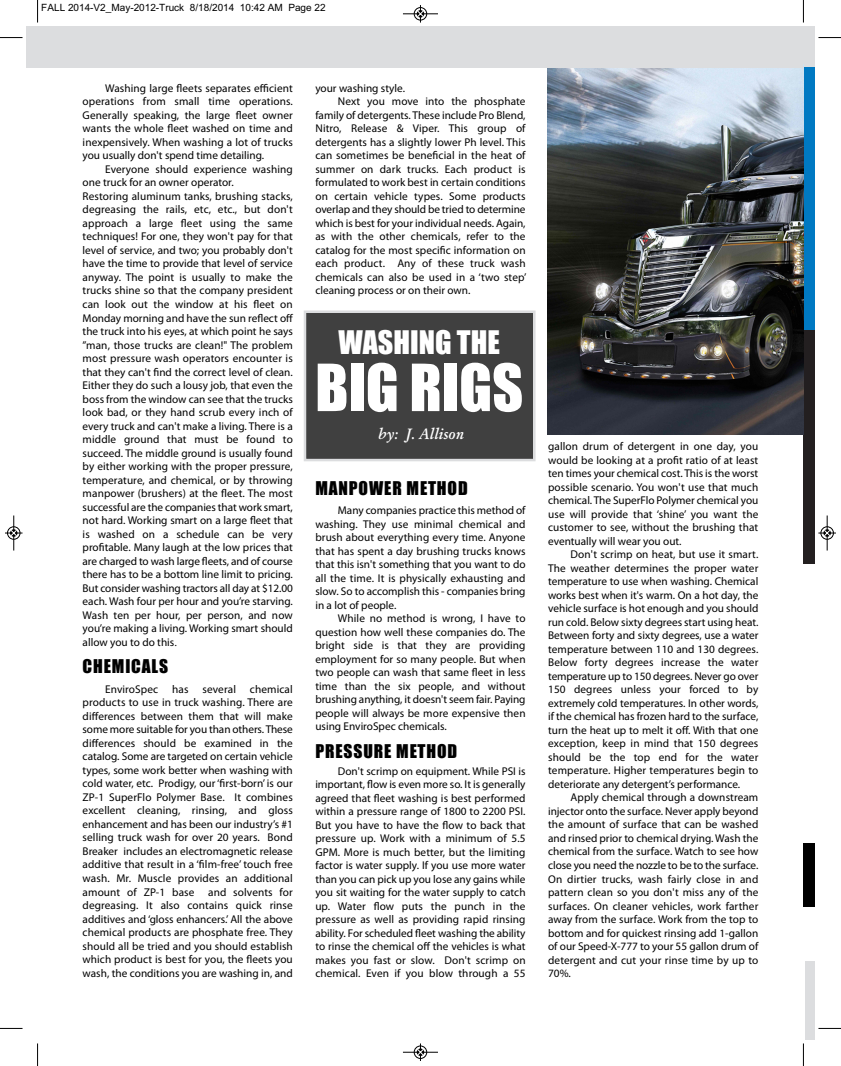
<style>
.page{position:relative;width:841px;height:1066px;background:#fff}
.page>*{position:absolute;margin:0;border:0;box-sizing:border-box;transform-origin:0 0}
.t1{font:60px "Impact";color:#fff}
.t2{font:30px "Impact";color:#fff}
.t3{font:17.5px "Impact";letter-spacing:.05em;color:#000}
.t4{font:italic 600 15px "Garamond";color:#fff}
.t5{font:11.25px/13.5px "Myriad Pro";color:#000;text-align:justify}
.t6{font:10px "Arial";color:#000}
.s1{font-family:"Garamond";font-size:12.5px}
</style>
<div class="page">
<div style="left:804px;top:960px;width:10px;height:78px;background:#dcdddf"></div>
<div style="left:803px;top:26px;width:11px;height:538px;background:#dcdddf"></div>
<div style="left:803px;top:843px;width:11px;height:63px;background:#000"></div>
<div style="left:803px;top:327px;width:11px;height:236px;background:#231f20"></div>
<div style="left:803px;top:67px;width:11px;height:262px;background:#0079c2"></div>
<div style="left:306px;top:313px;width:226px;height:145px;background:#404040"></div>
<div style="left:303px;top:310px;width:232px;height:151px;border:2px solid #dcdddf"></div>
<img style="left:547px;top:65px;width:256px;height:369px">
<div style="left:26px;top:26px;width:776px;height:41px;background:#dcdddf"></div>
<svg style="left:37px;top:0;width:1px;height:22px"></svg>
<svg style="left:0;top:37px;width:22px;height:1px"></svg>
<svg style="left:802px;top:0;width:1px;height:22px"></svg>
<svg style="left:818px;top:37px;width:22px;height:1px"></svg>
<svg style="left:37px;top:1043px;width:1px;height:22px"></svg>
<svg style="left:0;top:1027px;width:22px;height:1px"></svg>
<svg style="left:802px;top:1044px;width:1px;height:21px"></svg>
<svg style="left:819px;top:1027px;width:21px;height:1px"></svg>
<div style="left:413px;top:7px;width:14px;height:13px;border:1px solid #fff;border-radius:50%"></div>
<hr style="left:402px;top:14px;width:36px;height:1px;background:#000">
<div style="left:414px;top:7px;width:12px;height:13px;border:1px solid #000;border-radius:50%"></div>
<svg style="left:417px;top:5px;width:6px;height:18px"></svg>
<div style="left:413px;top:1045px;width:14px;height:13px;border:1px solid #fff;border-radius:50%"></div>
<hr style="left:402px;top:1051px;width:36px;height:1px;background:#000">
<div style="left:414px;top:1045px;width:12px;height:13px;border:1px solid #000;border-radius:50%"></div>
<svg style="left:417px;top:1043px;width:6px;height:17px"></svg>
<hr style="left:14px;top:515px;width:1px;height:35px;background:#000">
<div style="left:7px;top:526px;width:13px;height:13px;border:1px solid #000;border-radius:50%"></div>
<svg style="left:5px;top:529px;width:17px;height:7px"></svg>
<hr style="left:826px;top:515px;width:1px;height:35px;background:#000">
<div style="left:820px;top:526px;width:13px;height:13px;border:1px solid #000;border-radius:50%"></div>
<svg style="left:818px;top:529px;width:17px;height:7px"></svg>
<p class="t6" style="left:41px;top:2px;width:286px">FALL 2014-V2_May-2012-Truck 8/18/2014 10:42 AM Page 22</p>
<p class="t5" style="left:83px;top:82px;width:212px;text-indent:22px">Washing large fleets separates efficient operations from small time operations.<br>Generally speaking, the large fleet owner wants the whole fleet washed on time and inexpensively. When washing a lot of trucks you usually don't spend time detailing.</p>
<p class="t5" style="left:83px;top:163px;width:212px;text-align:left;text-indent:23px">Everyone should experience washing one truck for an owner operator.<br>Restoring aluminum tanks, brushing stacks, degreasing the rails, etc, etc., but don't approach a large fleet using the same techniques! For one, they won't pay for that level of service, and two; you probably don't have the time to provide that level of service anyway. The point is usually to make the trucks shine so that the company president can look out the window at his fleet on Monday morning and have the sun reflect off the truck into his eyes, at which point he says ”man, those trucks are clean!" The problem most pressure wash operators encounter is that they can't find the correct level of clean.<br>Either they do such a lousy job, that even the boss from the window can see that the trucks look bad, or they hand scrub every inch of every truck and can't make a living. There is a middle ground that must be found to succeed. The middle ground is usually found by either working with the proper pressure, temperature, and chemical, or by throwing manpower (brushers) at the fleet. The most successful are the companies that work smart, not hard. Working smart on a large fleet that is washed on a schedule can be very profitable. Many laugh at the low prices that are charged to wash large fleets, and of course there has to be a bottom line limit to pricing.<br>But consider washing tractors all day at $12.00 each. Wash four per hour and you’re starving.<br>Wash ten per hour, per person, and now you’re making a living. Working smart should allow you to do this<span class="s1">.</span></p>
<h3 class="t3" style="left:83px;top:657px;width:87px">CHEMICALS</h3>
<p class="t5" style="left:83px;top:683px;width:212px;text-indent:23px">EnviroSpec has several chemical products to use in truck washing. There are differences between them that will make some more suitable for you than others. These differences should be examined in the catalog. Some are targeted on certain vehicle types, some work better when washing with cold water, etc. Prodigy, our ‘first-born’ is our ZP-1 SuperFlo Polymer Base. It combines excellent cleaning, rinsing, and gloss enhancement and has been our industry’s #1 selling truck wash for over 20 years. Bond Breaker includes an electromagnetic release additive that result in a ‘film-free’ touch free wash. Mr. Muscle provides an additional amount of ZP-1 base and solvents for degreasing. It also contains quick rinse additives and ‘gloss enhancers.’ All the above chemical products are phosphate free. They should all be tried and you should establish which product is best for you, the fleets you wash, the conditions you are washing in, and</p>
<p class="t5" style="left:315px;top:82px;width:91px">your washing style.</p>
<p class="t5" style="left:338px;top:96px;width:189px">Next you move into the phosphate</p>
<p class="t5" style="left:315px;top:109px;width:212px">family of detergents. These include Pro Blend,</p>
<p class="t5" style="left:315px;top:123px;width:211px">Nitro, Release &amp; Viper. This group of</p>
<p class="t5" style="left:315px;top:136px;width:212px">detergents has a slightly lower Ph level. This</p>
<p class="t5" style="left:315px;top:150px;width:211px">can sometimes be beneficial in the heat of</p>
<p class="t5" style="left:315px;top:163px;width:212px">summer on dark trucks. Each product is</p>
<p class="t5" style="left:315px;top:177px;width:211px">formulated to work best in certain conditions</p>
<p class="t5" style="left:315px;top:190px;width:211px">on certain vehicle types. Some products</p>
<p class="t5" style="left:315px;top:204px;width:211px">overlap and they should be tried to determine</p>
<p class="t5" style="left:315px;top:217px;width:212px">which is best for your individual needs. Again,</p>
<p class="t5" style="left:315px;top:231px;width:211px">as with the other chemicals, refer to the</p>
<p class="t5" style="left:315px;top:244px;width:212px">catalog for the most specific information on</p>
<p class="t5" style="left:315px;top:258px;width:211px">each product. Any of these truck wash</p>
<p class="t5" style="left:315px;top:271px;width:212px">chemicals can also be used in a ‘two step’</p>
<p class="t5" style="left:315px;top:285px;width:156px">cleaning process or on their own.</p>
<h2 class="t2" style="left:338px;top:325px;width:163px">WASHING THE</h2>
<h1 class="t1" style="left:315px;top:355px;width:209px">BIG RIGS</h1>
<h3 class="t4" style="left:378px;top:424px;width:87px">by: J. Allison</h3>
<h3 class="t3" style="left:315px;top:478px;width:154px">MANPOWER METHOD</h3>
<p class="t5" style="left:315px;top:504px;width:212px;text-indent:23px">Many companies practice this method of washing. They use minimal chemical and brush about everything every time. Anyone that has spent a day brushing trucks knows that this isn't something that you want to do all the time. It is physically exhausting and slow. So to accomplish this - companies bring in a lot of people.</p>
<p class="t5" style="left:315px;top:612px;width:212px;text-indent:23px">While no method is wrong, I have to question how well these companies do. The bright side is that they are providing employment for so many people. But when two people can wash that same fleet in less time than the six people, and without brushing anything, it doesn't seem fair. Paying people will always be more expensive then using EnviroSpec chemicals.</p>
<h3 class="t3" style="left:315px;top:741px;width:143px">PRESSURE METHOD</h3>
<p class="t5" style="left:315px;top:764px;width:212px;text-indent:23px">Don't scrimp on equipment. While PSI is important, flow is even more so. It is generally agreed that fleet washing is best performed within a pressure range of 1800 to 2200 PSI.<br>But you have to have the flow to back that pressure up. Work with a minimum of 5.5<br>GPM. More is much better, but the limiting factor is water supply. If you use more water than you can pick up you lose any gains while you sit waiting for the water supply to catch up. Water flow puts the punch in the pressure as well as providing rapid rinsing ability. For scheduled fleet washing the ability to rinse the chemical off the vehicles is what makes you fast or slow. Don't scrimp on chemical. Even if you blow through a 55</p>
<p class="t5" style="left:548px;top:440px;width:212px">gallon drum of detergent in one day, you would be looking at a profit ratio of at least ten times your chemical cost. This is the worst possible scenario. You won't use that much chemical. The SuperFlo Polymer chemical you use will provide that ‘shine’ you want the customer to see, without the brushing that eventually will wear you out.</p>
<p class="t5" style="left:548px;top:548px;width:212px;text-indent:23px">Don't scrimp on heat, but use it smart.<br>The weather determines the proper water temperature to use when washing. Chemical works best when it's warm. On a hot day, the vehicle surface is hot enough and you should run cold. Below sixty degrees start using heat.<br>Between forty and sixty degrees, use a water temperature between 110 and 130 degrees.<br>Below forty degrees increase the water temperature up to 150 degrees. Never go over 150 degrees unless your forced to by extremely cold temperatures. In other words, if the chemical has frozen hard to the surface, turn the heat up to melt it off. With that one exception, keep in mind that 150 degrees should be the top end for the water temperature. Higher temperatures begin to deteriorate any detergent’s performance.</p>
<p class="t5" style="left:548px;top:791px;width:212px;text-indent:23px">Apply chemical through a downstream injector onto the surface. Never apply beyond the amount of surface that can be washed and rinsed prior to chemical drying. Wash the chemical from the surface. Watch to see how close you need the nozzle to be to the surface.<br>On dirtier trucks, wash fairly close in and pattern clean so you don't miss any of the surfaces. On cleaner vehicles, work farther away from the surface. Work from the top to bottom and for quickest rinsing add 1-gallon of our Speed-X-777 to your 55 gallon drum of detergent and cut your rinse time by up to 70%.</p>
</div>
